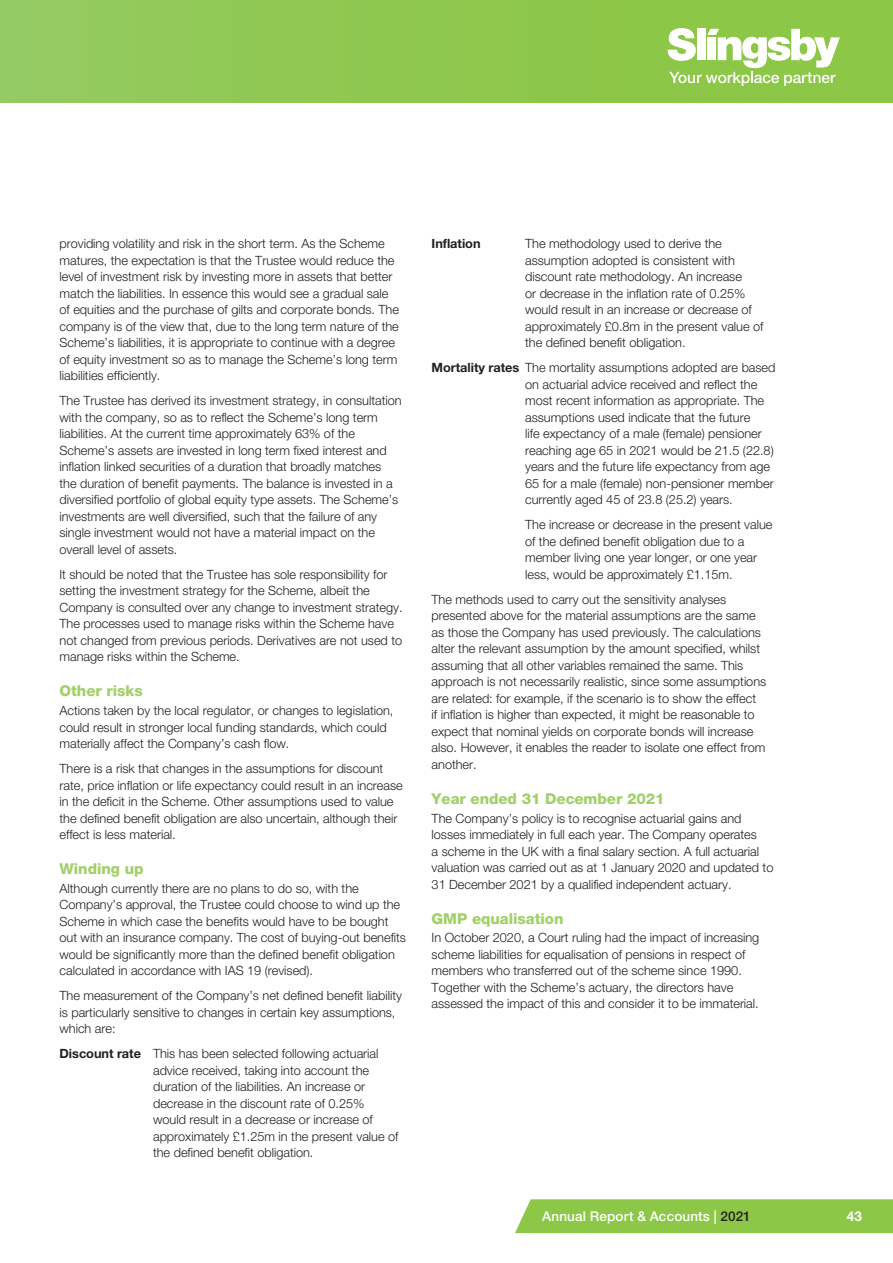
<style>
.page{position:relative;width:893px;height:1263px;background:#fff}
.page>*{position:absolute;margin:0;border:0;box-sizing:border-box;transform-origin:0 0}
.t1{font:800 15px "Helvetica Neue LT";letter-spacing:-.005em;color:#a1cf68}
.t2{font:500 13.5px "Helvetica Neue LT";letter-spacing:.01em;color:#fff}
.t3{font:700 13.5px "Helvetica Neue LT";color:#fff}
.t4{font:300 12.75px/16.5px "Helvetica Neue LT";letter-spacing:-.005em;color:#231f20}
.t5{font:700 12.75px "Helvetica Neue LT";letter-spacing:-.005em;color:#231f20}
.s1{font-weight:700}
.s2{color:#231f20}
</style>
<div class="page">
<div style="left:0;top:0;width:893px;height:102px;background:linear-gradient(to right,#93ca5e,#8bc641)"></div>
<div style="left:515px;top:1199px;width:378px;height:34px;background:#8dc747"></div>
<svg style="left:667px;top:28px;width:173px;height:58px"></svg>
<p class="t4" style="left:60px;top:235px;width:341px">providing volatility and risk in the short term. As the Scheme matures, the expectation is that the Trustee would reduce the level of investment risk by investing more in assets that better match the liabilities. In essence this would see a gradual sale of equities and the purchase of gilts and corporate bonds. The company is of the view that, due to the long term nature of the Scheme’s liabilities, it is appropriate to continue with a degree of equity investment so as to manage the Scheme’s long term liabilities efficiently.</p>
<p class="t4" style="left:60px;top:392px;width:344px">The Trustee has derived its investment strategy, in consultation with the company, so as to reflect the Scheme’s long term liabilities. At the current time approximately 63% of the Scheme’s assets are invested in long term fixed interest and inflation linked securities of a duration that broadly matches<br>the duration of benefit payments. The balance is invested in a diversified portfolio of global equity type assets. The Scheme’s investments are well diversified, such that the failure of any single investment would not have a material impact on the overall level of assets.</p>
<p class="t4" style="left:60px;top:566px;width:345px">It should be noted that the Trustee has sole responsibility for setting the investment strategy for the Scheme, albeit the Company is consulted over any change to investment strategy.<br>The processes used to manage risks within the Scheme have not changed from previous periods. Derivatives are not used to manage risks within the Scheme.</p>
<p class="t1" style="left:60px;top:682px;width:85px">Other risks</p>
<p class="t4" style="left:60px;top:702px;width:335px">Actions taken by the local regulator, or changes to legislation, could result in stronger local funding standards, which could materially affect the Company’s cash flow.</p>
<p class="t4" style="left:60px;top:760px;width:345px">There is a risk that changes in the assumptions for discount rate, price inflation or life expectancy could result in an increase in the deficit in the Scheme. Other assumptions used to value the defined benefit obligation are also uncertain, although their effect is less material.</p>
<p class="t1" style="left:60px;top:860px;width:86px">Winding up</p>
<p class="t4" style="left:60px;top:880px;width:348px">Although currently there are no plans to do so, with the Company’s approval, the Trustee could choose to wind up the Scheme in which case the benefits would have to be bought out with an insurance company. The cost of buying-out benefits would be significantly more than the defined benefit obligation calculated in accordance with IAS 19 (revised).</p>
<p class="t4" style="left:60px;top:987px;width:344px">The measurement of the Company’s net defined benefit liability is particularly sensitive to changes in certain key assumptions, which are:</p>
<p class="t4" style="left:153px;top:1045px;width:247px;text-indent:-94px"><span class="s1">Discount rate</span> This has been selected following actuarial advice received, taking into account the duration of the liabilities. An increase or decrease in the discount rate of 0.25% would result in a decrease or increase of approximately £1.25m in the present value of the defined benefit obligation.</p>
<p class="t5" style="left:432px;top:236px;width:50px">Inflation</p>
<p class="t4" style="left:525px;top:235px;width:240px">The methodology used to derive the assumption adopted is consistent with discount rate methodology. An increase<br>or decrease in the inflation rate of 0.25% would result in an increase or decrease of approximately £0.8m in the present value of the defined benefit obligation.</p>
<p class="t4" style="left:525px;top:359px;width:252px;text-indent:-94px"><span class="s1">Mortality rates</span> The mortality assumptions adopted are based on actuarial advice received and reflect the most recent information as appropriate. The assumptions used indicate that the future<br>life expectancy of a male (female) pensioner reaching age 65 in 2021 would be 21.5 (22.8) years and the future life expectancy from age 65 for a male (female) non-pensioner member currently aged 45 of 23.8 (25.2) years.</p>
<p class="t4" style="left:525px;top:516px;width:249px">The increase or decrease in the present value of the defined benefit obligation due to a member living one year longer, or one year less, would be approximately £1.15m.</p>
<p class="t4" style="left:432px;top:591px;width:336px">The methods used to carry out the sensitivity analyses presented above for the material assumptions are the same as those the Company has used previously. The calculations alter the relevant assumption by the amount specified, whilst assuming that all other variables remained the same. This approach is not necessarily realistic, since some assumptions are related: for example, if the scenario is to show the effect<br>if inflation is higher than expected, it might be reasonable to expect that nominal yields on corporate bonds will increase also. However, it enables the reader to isolate one effect from another.</p>
<p class="t1" style="left:432px;top:790px;width:235px">Year ended 31 December 2021</p>
<p class="t4" style="left:432px;top:809px;width:343px">The Company’s policy is to recognise actuarial gains and losses immediately in full each year. The Company operates<br>a scheme in the UK with a final salary section. A full actuarial valuation was carried out as at 1 January 2020 and updated to 31 December 2021 by a qualified independent actuary.</p>
<p class="t1" style="left:432px;top:909px;width:133px">GMP equalisation</p>
<p class="t4" style="left:432px;top:929px;width:329px">In October 2020, a Court ruling had the impact of increasing scheme liabilities for equalisation of pensions in respect of members who transferred out of the scheme since 1990.<br>Together with the Scheme’s actuary, the directors have assessed the impact of this and consider it to be immaterial.</p>
<p class="t2" style="left:542px;top:1208px;width:210px">Annual Report &amp; Accounts | <span class="s2">2021</span></p>
<p class="t3" style="left:847px;top:1207px;width:17px">43</p>
</div>
